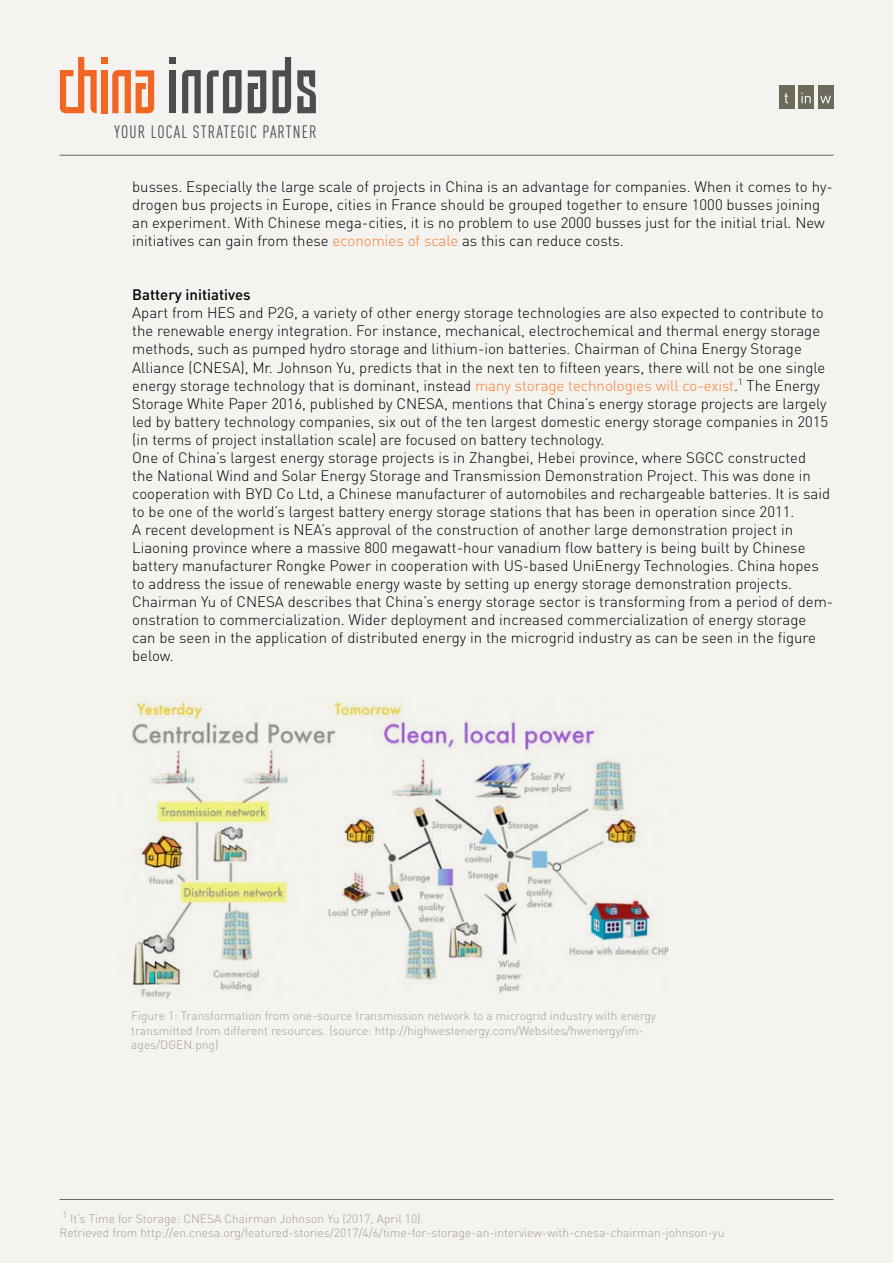
<style>
.page{position:relative;width:893px;height:1263px;background:#f4f3ef}
.page>*{position:absolute;margin:0;border:0;box-sizing:border-box;transform-origin:0 0}
.t1{font:17.7px "DIN Cond";letter-spacing:.065em;color:#4d4d4f}
.t2{font:300 15px/18px "DIN";color:#000}
.t3{font:500 15px "DIN";color:#000}
.t4{font:300 12px/14.4px "DIN";color:#a59c90}
.s1{color:#f87d32}
</style>
<div class="page">
<hr style="left:60px;top:155px;width:773px;height:1px;background:#6c6a5a">
<div style="left:798px;top:86px;width:16px;height:23px;background:#6c6a5a"></div>
<svg style="left:801px;top:93px;width:10px;height:10px"></svg>
<div style="left:818px;top:86px;width:15px;height:23px;background:#6c6a5a"></div>
<svg style="left:820px;top:96px;width:11px;height:7px"></svg>
<div style="left:779px;top:86px;width:15px;height:23px;background:#6c6a5a"></div>
<svg style="left:784px;top:93px;width:4px;height:10px"></svg>
<svg style="left:248px;top:70px;width:18px;height:44px"></svg>
<svg style="left:273px;top:57px;width:18px;height:57px"></svg>
<svg style="left:297px;top:70px;width:19px;height:43px"></svg>
<div style="left:101px;top:70px;width:7px;height:43px;background:#f26522"></div>
<div style="left:170px;top:70px;width:6px;height:43px;background:#4d4d4f"></div>
<svg style="left:112px;top:70px;width:42px;height:43px"></svg>
<svg style="left:182px;top:70px;width:19px;height:43px"></svg>
<svg style="left:60px;top:57px;width:37px;height:57px"></svg>
<svg style="left:207px;top:70px;width:35px;height:44px"></svg>
<div style="left:101px;top:57px;width:7px;height:6px;background:#f26522"></div>
<svg style="left:170px;top:57px;width:6px;height:6px"></svg>
<hr style="left:60px;top:1199px;width:773px;height:1px;background:#6c6a5a">
<img style="left:131px;top:695px;width:538px;height:304px">
<p class="t1" style="left:115px;top:121px;width:204px">YOUR LOCAL STRATEGIC PARTNER</p>
<p class="t2" style="left:132px;top:178px;width:702px">busses. Especially the large scale of projects in China is an advantage for companies. When it comes to hy&shy;drogen bus projects in Europe, cities in France should be grouped together to ensure 1000 busses joining an experiment. With Chinese mega-cities, it is no problem to use 2000 busses just for the initial trial. New initiatives can gain from these <span class="s1">economies of scale</span> as this can reduce costs.</p>
<p class="t3" style="left:132px;top:285px;width:120px">Battery initiatives</p>
<p class="t2" style="left:132px;top:304px;width:703px">Apart from HES and P2G, a variety of other energy storage technologies are also expected to contribute to the renewable energy integration. For instance, mechanical, electrochemical and thermal energy storage methods, such as pumped hydro storage and lithium-ion batteries. Chairman of China Energy Storage Alliance (CNESA), Mr. Johnson Yu, predicts that in the next ten to fifteen years, there will not be one single energy storage technology that is dominant, instead <span class="s1">many storage technologies will co-exist</span>.<sup>1</sup> The Energy Storage White Paper 2016, published by CNESA, mentions that China’s energy storage projects are largely led by battery technology companies, six out of the ten largest domestic energy storage companies in 2015 (in terms of project installation scale) are focused on battery technology.<br>One of China’s largest energy storage projects is in Zhangbei, Hebei province, where SGCC constructed<br>the National Wind and Solar Energy Storage and Transmission Demonstration Project. This was done in cooperation with BYD Co Ltd, a Chinese manufacturer of automobiles and rechargeable batteries. It is said to be one of the world’s largest battery energy storage stations that has been in operation since 2011.<br>A recent development is NEA’s approval of the construction of another large demonstration project in Liaoning province where a massive 800 megawatt-hour vanadium flow battery is being built by Chinese battery manufacturer Rongke Power in cooperation with US-based UniEnergy Technologies. China hopes to address the issue of renewable energy waste by setting up energy storage demonstration projects.<br>Chairman Yu of CNESA describes that China’s energy storage sector is transforming from a period of dem&shy;onstration to commercialization. Wider deployment and increased commercialization of energy storage can be seen in the application of distributed energy in the microgrid industry as can be seen in the figure below.</p>
<p class="t4" style="left:131px;top:1008px;width:526px">Figure 1: Transformation from one-source transmission network to a microgrid industry with energy transmitted from different resources. (source: http://highwestenergy.com/Websites/hwenergy/im&shy;ages/DGEN.png)</p>
<p class="t4" style="left:60px;top:1211px;width:666px"><sup>1</sup> It’s Time for Storage: CNESA Chairman Johnson Yu (2017, April 10).<br>Retrieved from http://en.cnesa.org/featured-stories/2017/4/6/time-for-storage-an-interview-with-cnesa-chairman-johnson-yu</p>
</div>
